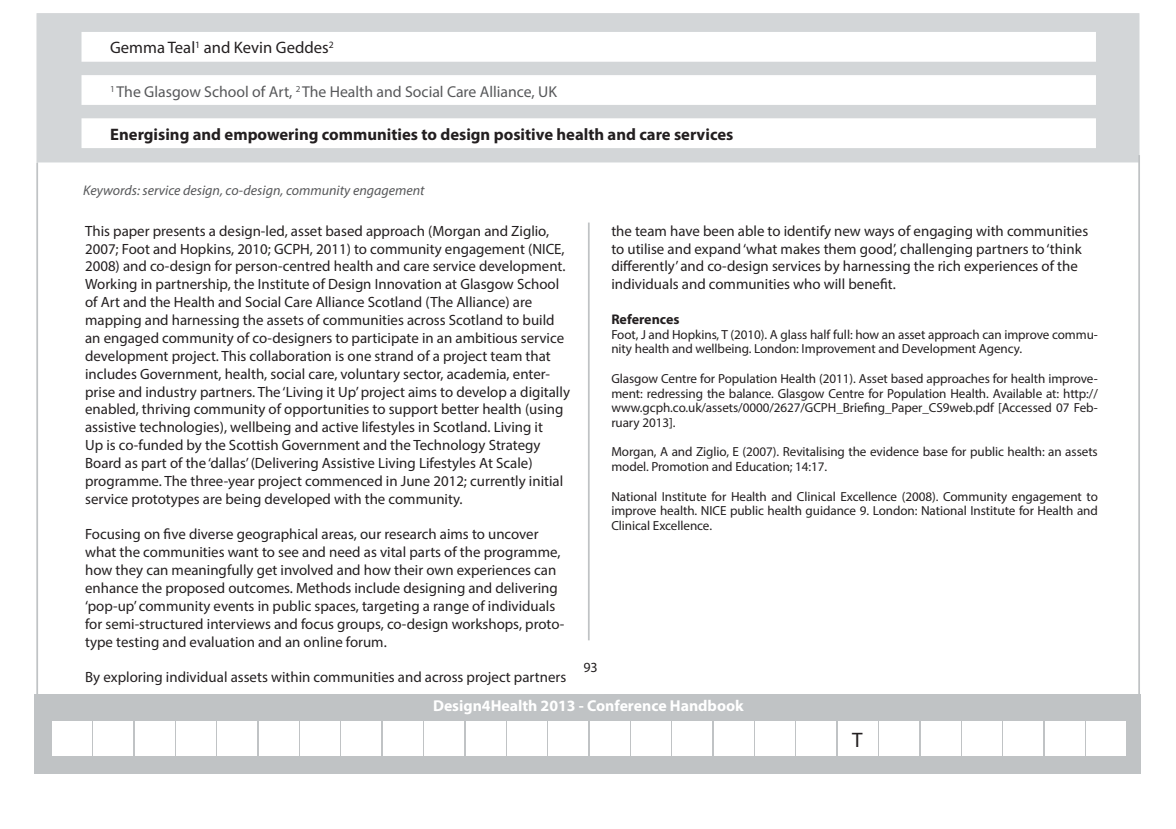
<style>
.page{position:relative;width:1176px;height:829px;background:#fff}
.page>*{position:absolute;margin:0;border:0;box-sizing:border-box;transform-origin:0 0}
.Abstracts_body_text{font:21px "Myriad Pro";color:#231f20}
.t1{font:700 16.62px "Myriad Pro";color:#231f20}
.authors{font:16.62px "Myriad Pro";color:#231f20}
.affilliation{font:15.75px "Myriad Pro";color:#57585a}
.t2{font:700 15.75px "Myriad Pro";color:#fff}
.Abstracts_body_text-2{font:14.88px/17.8px "Myriad Pro";color:#231f20}
.Abstracts_keywords{font:italic 14px "Myriad Pro";color:#57585a}
.Abstracts_body_text-3{font:700 14px "Myriad Pro";color:#231f20}
.t3{font:14px "Myriad Pro";color:#231f20}
.Abstracts_body_text-4{font:13.12px/14.7px "Myriad Pro";letter-spacing:-.005em;color:#231f20}
</style>
<div class="page">
<div style="left:35px;top:11px;width:1106px;height:153px;background:#d3d6d8;border:2px solid #fff"></div>
<div style="left:81px;top:32px;width:1015px;height:30px;background:#fff;border:2px solid #fff"></div>
<div style="left:81px;top:75px;width:1015px;height:30px;background:#fff"></div>
<div style="left:81px;top:118px;width:1015px;height:30px;background:#fff;border:2px solid #fff"></div>
<div style="left:35px;top:694px;width:1106px;height:79px;background:#c0c3c5"></div>
<hr style="left:36px;top:162px;width:2px;height:538px;background:#c0c3c5">
<hr style="left:588px;top:222px;width:2px;height:418px;background:#c0c3c5">
<hr style="left:1138px;top:155px;width:2px;height:543px;background:#c0c3c5">
<div style="left:52px;top:720px;width:40px;height:35px;background:#fff"></div>
<div style="left:94px;top:720px;width:39px;height:35px;background:#fff"></div>
<div style="left:135px;top:720px;width:40px;height:35px;background:#fff"></div>
<div style="left:176px;top:720px;width:40px;height:35px;background:#fff"></div>
<div style="left:218px;top:720px;width:39px;height:35px;background:#fff"></div>
<div style="left:259px;top:720px;width:40px;height:35px;background:#fff"></div>
<div style="left:300px;top:720px;width:40px;height:35px;background:#fff"></div>
<div style="left:342px;top:720px;width:39px;height:35px;background:#fff"></div>
<div style="left:383px;top:720px;width:40px;height:35px;background:#fff"></div>
<div style="left:424px;top:720px;width:40px;height:35px;background:#fff"></div>
<div style="left:466px;top:720px;width:39px;height:35px;background:#fff"></div>
<div style="left:507px;top:720px;width:40px;height:35px;background:#fff"></div>
<div style="left:548px;top:720px;width:40px;height:35px;background:#fff"></div>
<div style="left:590px;top:720px;width:39px;height:35px;background:#fff"></div>
<div style="left:631px;top:720px;width:40px;height:35px;background:#fff"></div>
<div style="left:672px;top:720px;width:40px;height:35px;background:#fff"></div>
<div style="left:714px;top:720px;width:39px;height:35px;background:#fff"></div>
<div style="left:755px;top:720px;width:40px;height:35px;background:#fff"></div>
<div style="left:796px;top:720px;width:40px;height:35px;background:#fff"></div>
<div style="left:838px;top:720px;width:39px;height:35px;background:#fff"></div>
<div style="left:879px;top:720px;width:40px;height:35px;background:#fff"></div>
<div style="left:920px;top:720px;width:40px;height:35px;background:#fff"></div>
<div style="left:962px;top:720px;width:39px;height:35px;background:#fff"></div>
<div style="left:1003px;top:720px;width:40px;height:35px;background:#fff"></div>
<div style="left:1044px;top:720px;width:40px;height:35px;background:#fff"></div>
<div style="left:1086px;top:720px;width:39px;height:35px;background:#fff"></div>
<p class="authors" style="left:110px;top:38px;width:225px">Gemma Teal<sup>1</sup> and Kevin Geddes<sup>2</sup></p>
<p class="affilliation" style="left:110px;top:82px;width:448px"><sup>1</sup> The Glasgow School of Art, <sup>2</sup> The Health and Social Care Alliance, UK</p>
<p class="t1" style="left:110px;top:124px;width:624px">Energising and empowering communities to design positive health and care services</p>
<p class="Abstracts_keywords" style="left:83px;top:181px;width:343px">Keywords: service design, co-design, community engagement</p>
<p class="Abstracts_body_text-2" style="left:611px;top:221px;width:478px">the team have been able to identify new ways of engaging with communities to utilise and expand ‘what makes them good’, challenging partners to ‘think differently’ and co-design services by harnessing the rich experiences of the individuals and communities who will benefit.</p>
<p class="Abstracts_body_text-3" style="left:611px;top:310px;width:70px">References</p>
<p class="Abstracts_body_text-4" style="left:611px;top:327px;width:488px">Foot, J and Hopkins, T (2010). A glass half full: how an asset approach can improve commu&shy;nity health and wellbeing. London: Improvement and Development Agency.</p>
<p class="Abstracts_body_text-4" style="left:611px;top:371px;width:488px;text-align:justify">Glasgow Centre for Population Health (2011). Asset based approaches for health improve&shy;ment: redressing the balance. Glasgow Centre for Population Health. Available at: http:// www.gcph.co.uk/assets/0000/2627/GCPH_Briefing_Paper_CS9web.pdf [Accessed 07 Feb&shy;ruary 2013].</p>
<p class="Abstracts_body_text-4" style="left:611px;top:444px;width:488px">Morgan, A and Ziglio, E (2007). Revitalising the evidence base for public health: an assets model. Promotion and Education; 14:17.</p>
<p class="Abstracts_body_text-4" style="left:611px;top:488px;width:488px;text-align:justify">National Institute for Health and Clinical Excellence (2008). Community engagement to improve health. NICE public health guidance 9. London: National Institute for Health and Clinical Excellence.</p>
<p class="Abstracts_body_text-2" style="left:85px;top:221px;width:486px">This paper presents a design-led, asset based approach (Morgan and Ziglio, 2007; Foot and Hopkins, 2010; GCPH, 2011) to community engagement (NICE, 2008) and co-design for person-centred health and care service development.<br>Working in partnership, the Institute of Design Innovation at Glasgow School of Art and the Health and Social Care Alliance Scotland (The Alliance) are mapping and harnessing the assets of communities across Scotland to build an engaged community of co-designers to participate in an ambitious service development project. This collaboration is one strand of a project team that includes Government, health, social care, voluntary sector, academia, enter&shy;prise and industry partners. The ‘Living it Up’ project aims to develop a digitally enabled, thriving community of opportunities to support better health (using assistive technologies), wellbeing and active lifestyles in Scotland. Living it<br>Up is co-funded by the Scottish Government and the Technology Strategy Board as part of the ‘dallas’ (Delivering Assistive Living Lifestyles At Scale) programme. The three-year project commenced in June 2012; currently initial service prototypes are being developed with the community.</p>
<p class="Abstracts_body_text-2" style="left:85px;top:525px;width:481px">Focusing on five diverse geographical areas, our research aims to uncover what the communities want to see and need as vital parts of the programme, how they can meaningfully get involved and how their own experiences can enhance the proposed outcomes. Methods include designing and delivering ‘pop-up’ community events in public spaces, targeting a range of individuals for semi-structured interviews and focus groups, co-design workshops, proto&shy;type testing and evaluation and an online forum.</p>
<p class="Abstracts_body_text-2" style="left:85px;top:668px;width:482px">By exploring individual assets within communities and across project partners</p>
<p class="t3" style="left:583px;top:658px;width:16px">93</p>
<p class="t2" style="left:433px;top:695px;width:312px">Design4Health 2013 - Conference Handbook</p>
<p class="Abstracts_body_text" style="left:852px;top:727px;width:12px">T</p>
</div>
